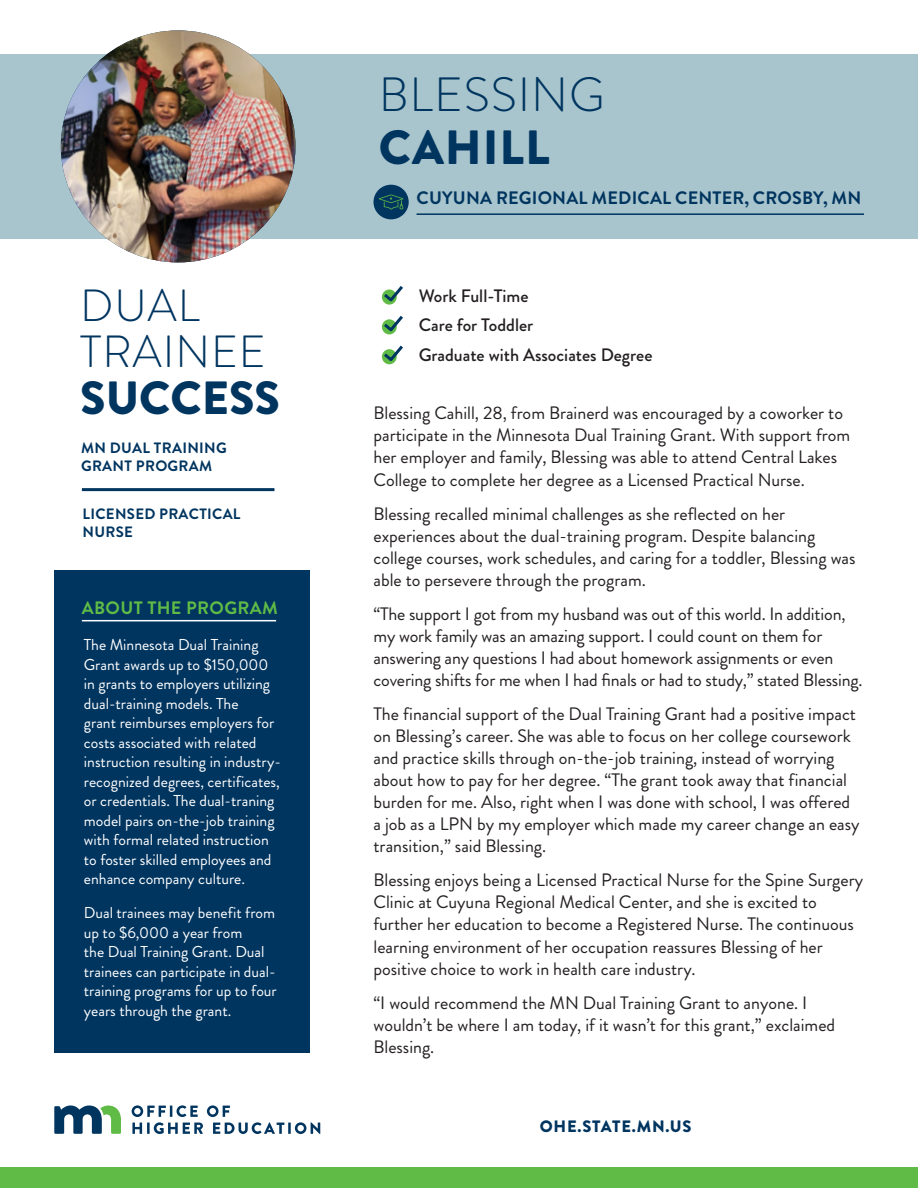
<style>
.page{position:relative;width:918px;height:1188px;background:#fff}
.page>*{position:absolute;margin:0;border:0;box-sizing:border-box;transform-origin:0 0}
.t1{font:300 48px/52.5px "Brandon Grotesque";letter-spacing:.02em;color:#003560}
.t2{font:900 46.5px "Brandon Grotesque";color:#003560}
.t3{font:300 45px/46.5px "Brandon Grotesque";letter-spacing:.02em;color:#003560}
.t4{font:18px/22px "Brandon Grotesque";color:#231f20}
.t5{font:500 18px "Brandon Grotesque";color:#231f20}
.t6{font:700 18px "Brandon Grotesque";letter-spacing:.01em;color:#003560}
.t7{font:700 18px "Brandon Grotesque";letter-spacing:.02em;color:#60bb46}
.t8{font:900 16.5px "Brandon Grotesque";letter-spacing:.05em;color:#003560}
.t9{font:15.75px/19.5px "Brandon Grotesque";color:#fff}
.t10{font:700 15px/18px "Brandon Grotesque";letter-spacing:.02em;color:#003560}
.s1{font-weight:900}
</style>
<div class="page">
<div style="left:54px;top:571px;width:256px;height:482px;background:#003560"></div>
<svg style="left:54px;top:1105px;width:67px;height:29px"></svg>
<svg style="left:132px;top:1105px;width:188px;height:29px"></svg>
<div style="left:0;top:1168px;width:918px;height:20px;background:#60bb46"></div>
<div style="left:0;top:54px;width:918px;height:185px;background:#a8c4cc"></div>
<hr style="left:82px;top:488px;width:192px;height:3px;background:#003560">
<hr style="left:82px;top:620px;width:194px;height:1px;background:#fff">
<hr style="left:417px;top:213px;width:447px;height:2px;background:#003560">
<div style="left:373px;top:185px;width:36px;height:34px;background:#003560;border-radius:50%"></div>
<svg style="left:379px;top:194px;width:25px;height:16px"></svg>
<img style="left:61px;top:30px;width:235px;height:232px">
<svg style="left:381px;top:286px;width:22px;height:18px"></svg>
<svg style="left:381px;top:315px;width:22px;height:19px"></svg>
<svg style="left:381px;top:345px;width:22px;height:19px"></svg>
<h1 class="t3" style="left:80px;top:282px;width:187px">DUAL<br>TRAINEE</h1>
<h1 class="t2" style="left:80px;top:365px;width:201px">SUCCESS</h1>
<p class="t10" style="left:81px;top:439px;width:147px">MN DUAL TRAINING<br>GRANT PROGRAM</p>
<p class="t10" style="left:82px;top:505px;width:160px">LICENSED PRACTICAL<br>NURSE</p>
<h2 class="t7" style="left:82px;top:595px;width:198px">ABOUT THE PROGRAM</h2>
<p class="t9" style="left:84px;top:635px;width:198px">The Minnesota Dual Training<br>Grant awards up to $150,000 in grants to employers utilizing dual-training models. The<br>grant reimburses employers for costs associated with related instruction resulting in industry&shy;recognized degrees, certificates, or credentials. The dual-traning model pairs on-the-job training with formal related instruction to foster skilled employees and enhance company culture.</p>
<p class="t9" style="left:84px;top:904px;width:194px">Dual trainees may benefit from up to $6,000 a year from<br>the Dual Training Grant. Dual trainees can participate in dual&shy;training programs for up to four years through the grant.</p>
<h2 class="t1" style="left:379px;top:68px;width:228px">BLESSING<br><span class="s1">CAHILL</span></h2>
<p class="t6" style="left:417px;top:185px;width:446px">CUYUNA REGIONAL MEDICAL CENTER, CROSBY, MN</p>
<p class="t5" style="left:419px;top:283px;width:111px">Work Full-Time</p>
<p class="t5" style="left:419px;top:313px;width:116px">Care for Toddler</p>
<p class="t5" style="left:419px;top:342px;width:235px">Graduate with Associates Degree</p>
<p class="t4" style="left:374px;top:402px;width:478px">Blessing Cahill, 28, from Brainerd was encouraged by a coworker to participate in the Minnesota Dual Training Grant. With support from her employer and family, Blessing was able to attend Central Lakes College to complete her degree as a Licensed Practical Nurse.</p>
<p class="t4" style="left:374px;top:503px;width:484px">Blessing recalled minimal challenges as she reflected on her experiences about the dual-training program. Despite balancing college courses, work schedules, and caring for a toddler, Blessing was able to persevere through the program.</p>
<p class="t4" style="left:374px;top:603px;width:491px">“The support I got from my husband was out of this world. In addition, my work family was an amazing support. I could count on them for answering any questions I had about homework assignments or even covering shifts for me when I had finals or had to study,” stated Blessing.</p>
<p class="t4" style="left:374px;top:703px;width:488px">The financial support of the Dual Training Grant had a positive impact on Blessing’s career. She was able to focus on her college coursework and practice skills through on-the-job training, instead of worrying about how to pay for her degree. “The grant took away that financial burden for me. Also, right when I was done with school, I was offered a job as a LPN by my employer which made my career change an easy transition,” said Blessing.</p>
<p class="t4" style="left:374px;top:869px;width:491px">Blessing enjoys being a Licensed Practical Nurse for the Spine Surgery Clinic at Cuyuna Regional Medical Center, and she is excited to further her education to become a Registered Nurse. The continuous learning environment of her occupation reassures Blessing of her positive choice to work in health care industry.</p>
<p class="t4" style="left:374px;top:992px;width:463px">“I would recommend the MN Dual Training Grant to anyone. I wouldn’t be where I am today, if it wasn’t for this grant,” exclaimed<br>Blessing.</p>
<p class="t8" style="left:540px;top:1115px;width:153px">OHE.STATE.MN.US</p>
</div>
